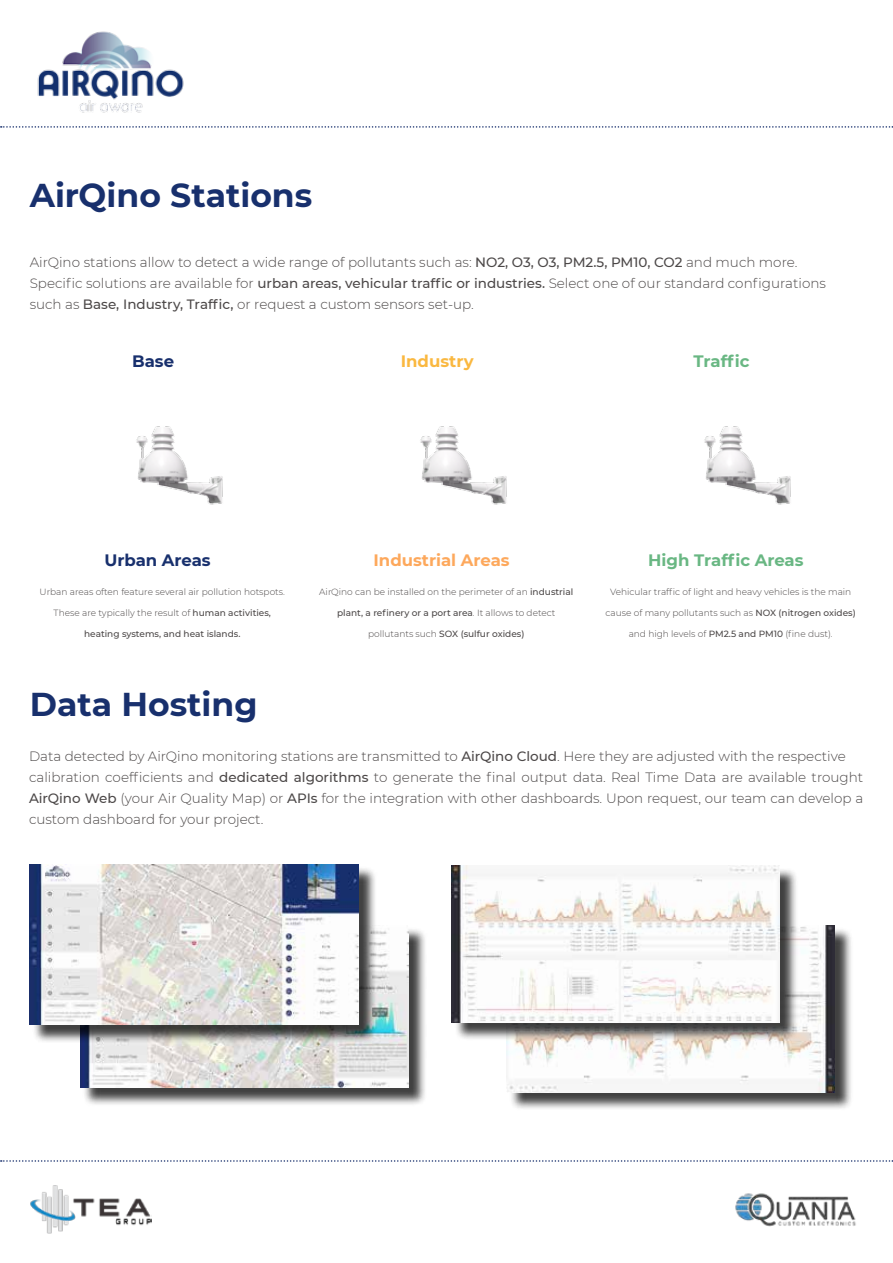
<style>
.page{position:relative;width:893px;height:1263px;background:#fff}
.page>*{position:absolute;margin:0;border:0;box-sizing:border-box;transform-origin:0 0}
.t1{font:700 33px "Montserrat";color:#18306d}
.t2{font:700 16.5px "Montserrat";color:#69b783}
.t3{font:700 16.5px "Montserrat";color:#fda85c}
.t4{font:700 16.5px "Montserrat";color:#18306d}
.t5{font:700 16.5px "Montserrat";color:#fab840}
.t6{font:300 13.5px/21px "Montserrat";color:#4c4848}
.t7{font:300 9px "Montserrat";color:#4c4848}
.t8{font:500 9px "Montserrat";color:#4c4848}
.s1{font-weight:500}
.s2{font-weight:300}
</style>
<div class="page">
<img style="left:37px;top:31px;width:147px;height:82px">
<svg style="left:1px;top:1160px;width:892px;height:2px"></svg>
<img style="left:735px;top:1193px;width:121px;height:34px">
<img style="left:30px;top:1185px;width:122px;height:48px">
<div style="left:82px;top:927px;width:345px;height:180px;background:#000;opacity:.75"></div>
<img style="left:80px;top:927px;width:329px;height:161px">
<div style="left:32px;top:866px;width:345px;height:178px;background:#000;opacity:.75"></div>
<img style="left:30px;top:864px;width:328px;height:161px">
<div style="left:509px;top:927px;width:344px;height:184px;background:#000;opacity:.75"></div>
<img style="left:506px;top:925px;width:328px;height:167px">
<div style="left:454px;top:868px;width:345px;height:173px;background:#000;opacity:.75"></div>
<img style="left:452px;top:865px;width:328px;height:157px">
<img style="left:136px;top:426px;width:87px;height:79px">
<img style="left:420px;top:426px;width:87px;height:79px">
<img style="left:704px;top:426px;width:87px;height:79px">
<svg style="left:1px;top:126px;width:892px;height:2px"></svg>
<h1 class="t1" style="left:30px;top:172px;width:284px">AirQino Stations</h1>
<p class="t6" style="left:30px;top:251px;width:798px">AirQino stations allow to detect a wide range of pollutants such as: <span class="s1">NO2, O3, O3, PM2.5, PM10, CO2</span> and much more.<br>Specific solutions are available for <span class="s1">urban areas, vehicular traffic or industries.</span> Select one of our standard configurations such as <span class="s1">Base, Industry, Traffic,</span> or request a custom sensors set-up.</p>
<p class="t4" style="left:132px;top:350px;width:43px">Base</p>
<p class="t5" style="left:401px;top:350px;width:74px">Industry</p>
<p class="t2" style="left:693px;top:350px;width:57px">Traffic</p>
<p class="t4" style="left:104px;top:548px;width:108px">Urban Areas</p>
<p class="t7" style="left:40px;top:585px;width:247px">Urban areas often feature several air pollution hotspots.</p>
<p class="t7" style="left:54px;top:606px;width:219px">These are typically the result of <span class="s1">human activities,</span></p>
<p class="t8" style="left:84px;top:627px;width:158px">heating systems, and heat islands.</p>
<h1 class="t1" style="left:30px;top:680px;width:229px">Data Hosting</h1>
<p class="t3" style="left:373px;top:548px;width:138px">Industrial Areas</p>
<p class="t7" style="left:319px;top:585px;width:255px">AirQino can be installed on the perimeter of an <span class="s1">industrial</span></p>
<p class="t8" style="left:337px;top:606px;width:220px">plant, a refinery or a port area<span class="s2">. It allows to detect</span></p>
<p class="t8" style="left:368px;top:627px;width:158px"><span class="s2">pollutants such</span> SOX (sulfur oxides)</p>
<p class="t2" style="left:648px;top:548px;width:157px">High Traffic Areas</p>
<p class="t7" style="left:610px;top:585px;width:243px">Vehicular traffic of light and heavy vehicles is the main</p>
<p class="t7" style="left:606px;top:606px;width:252px">cause of many pollutants such as <span class="s1">NOX (nitrogen oxides)</span></p>
<p class="t7" style="left:629px;top:627px;width:206px">and high levels of <span class="s1">PM2.5 and PM10</span> (fine dust).</p>
<p class="t6" style="left:29px;top:745px;width:836px">Data detected by AirQino monitoring stations are transmitted to <span class="s1">AirQino Cloud</span>. Here they are adjusted with the respective calibration coefficients and <span class="s1">dedicated algorithms</span> to generate the final output data. Real Time Data are available trought <span class="s1">AirQino Web</span> (your Air Quality Map) or <span class="s1">APIs</span> for the integration with other dashboards. Upon request, our team can develop a custom dashboard for your project.</p>
</div>
